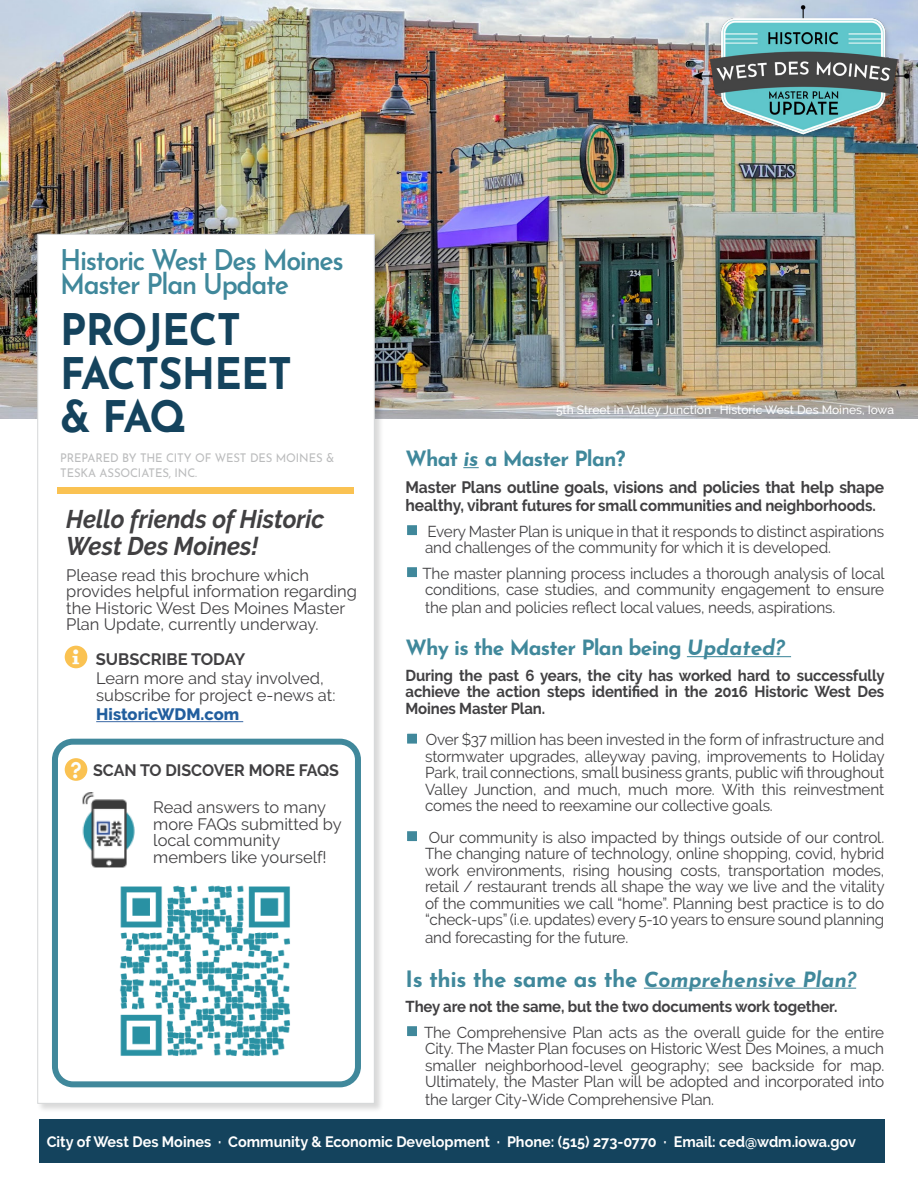
<style>
.page{position:relative;width:918px;height:1188px;background:#fff}
.page>*{position:absolute;margin:0;border:0;box-sizing:border-box;transform-origin:0 0}
.t1{font:700 43.5px/43.5px "Josefin Sans";letter-spacing:-.02em;color:#14435d;scale:.95 1}
.t2{font:600 28.5px/24px "Josefin Sans";letter-spacing:-.05em;color:#40889b;scale:.94 1}
.t3{font:italic 700 25.5px/27px "Raleway";color:#414042;scale:.93 1}
.t4{font:700 22.5px "Josefin Sans";letter-spacing:-.02em;color:#40889b}
.t5{font:700 21px "Josefin Sans";letter-spacing:-.04em;color:#40889b}
.t6{font:19.5px "Sosa";color:#faffff}
.t7{font:16.5px/16.5px "Raleway";color:#414042}
.t8{font:700 16.5px "Raleway";letter-spacing:-.01em;color:#414042;scale:.95 1}
.t9{font:700 16.5px "Raleway";letter-spacing:-.01em;color:#414042}
.t10{font:800 16.5px "Raleway";color:#215e9e}
.t11{font:16.5px "Sosa";color:#faffff}
.t12{font:15.75px/16.5px "Raleway";letter-spacing:-.01em;color:#414042}
.t13{font:700 15.75px/16.5px "Raleway";letter-spacing:-.01em;color:#414042;text-align:justify;scale:.95 1}
.t14{font:700 15px "Raleway";color:#fff;scale:.96 1}
.t15{font:12px/15px "Josefin Sans";letter-spacing:-.01em;color:#bbbcbd;scale:.95 1}
.t16{font:500 12px "Raleway";color:#fff}
.s1{font-style:italic}
.s2{font-weight:700;font-size:16.5px}
.s3{font-weight:700}
.s4{font-style:italic;font-size:21px}
</style>
<div class="page">
<img style="left:0;top:0;width:917px;height:419px">
<div style="left:37px;top:234px;width:347px;height:879px;background:#000;opacity:.15"></div>
<div style="left:37px;top:234px;width:338px;height:870px;background:#fff;border:1px solid #d5d7d8"></div>
<div style="left:52px;top:739px;width:309px;height:348px;border:6px solid #40889b;border-radius:18px"></div>
<svg style="left:463px;top:467px;width:16px;height:1px"></svg>
<hr style="left:687px;top:656px;width:104px;height:1px;background:#40889b">
<hr style="left:644px;top:988px;width:212px;height:1px;background:#40889b">
<div style="left:406px;top:524px;width:12px;height:13px;background:#40889b;border:2px solid #fff"></div>
<div style="left:406px;top:566px;width:12px;height:13px;background:#40889b;border:2px solid #fff"></div>
<div style="left:406px;top:732px;width:12px;height:13px;background:#40889b;border:2px solid #fff"></div>
<div style="left:406px;top:830px;width:12px;height:13px;background:#40889b;border:2px solid #fff"></div>
<div style="left:406px;top:1025px;width:12px;height:13px;background:#40889b;border:2px solid #fff"></div>
<div style="left:57px;top:487px;width:297px;height:7px;background:#fac252"></div>
<img style="left:683px;top:0;width:235px;height:153px">
<hr style="left:96px;top:721px;width:147px;height:1px;background:#3a68a5">
<div style="left:65px;top:646px;width:22px;height:22px;background:#fac252;border-radius:50%"></div>
<img style="left:119px;top:885px;width:171px;height:171px">
<div style="left:39px;top:1119px;width:845px;height:44px;background:#14435d"></div>
<img style="left:82px;top:792px;width:53px;height:76px">
<div style="left:65px;top:758px;width:22px;height:23px;background:#fac252;border-radius:50%"></div>
<h2 class="t2" style="left:60px;top:244px;width:303px">Historic West Des Moines<br>Master Plan Update</h2>
<h1 class="t1" style="left:60px;top:302px;width:245px">PROJECT<br>FACTSHEET &amp; FAQ</h1>
<p class="t15" style="left:60px;top:449px;width:290px">PREPARED BY THE CITY OF WEST DES MOINES &amp;<br>TESKA ASSOCIATES, INC.</p>
<h3 class="t3" style="left:66px;top:506px;width:279px">Hello friends of Historic<br>West Des Moines!</h3>
<p class="t7" style="left:66px;top:567px;width:292px">Please read this brochure which provides helpful information regarding the Historic West Des Moines Master Plan Update, currently underway.</p>
<p class="t9" style="left:96px;top:650px;width:151px">SUBSCRIBE TODAY</p>
<p class="t7" style="left:96px;top:670px;width:241px">Learn more and stay involved, subscribe for project e-news at:</p>
<p class="t10" style="left:96px;top:705px;width:145px">HistoricWDM.com</p>
<p class="t6" style="left:66px;top:646px;width:21px">i</p>
<p class="t11" style="left:68px;top:760px;width:18px">?</p>
<p class="t9" style="left:93px;top:761px;width:247px">SCAN TO DISCOVER MORE FAQS</p>
<p class="t7" style="left:153px;top:799px;width:190px">Read answers to many more FAQs submitted by local community members like yourself!</p>
<p class="t16" style="left:556px;top:403px;width:340px">5th Street in Valley Junction · Historic West Des Moines, Iowa</p>
<h3 class="t5" style="left:406px;top:440px;width:221px">What <span class="s1">is</span> a Master Plan?</h3>
<p class="t8" style="left:406px;top:478px;width:505px">Master Plans outline goals, visions and policies that help shape</p>
<p class="t12" style="left:427px;top:493px;width:458px;line-height:25.5px;text-indent:-22px"><span class="s2">healthy, vibra</span><span class="s3">nt futures for small communities and neighborhoods.<br></span>Every Master Plan is unique in that it responds to distinct aspirations</p>
<p class="t12" style="left:422px;top:535px;width:464px;line-height:25.5px">and challenges of the community for which it is developed.<br>The master planning process includes a thorough analysis of local</p>
<p class="t12" style="left:425px;top:581px;width:461px;line-height:18px">conditions, case studies, and community engagement to ensure the plan and policies reflect local values, needs, aspirations.</p>
<h3 class="t5" style="left:406px;top:629px;width:381px">Why is the Master Plan being <span class="s1">Updated?</span></h3>
<p class="t13" style="left:406px;top:667px;width:506px">During the past 6 years, the city has worked hard to successfully achieve the action steps identified in the 2016 Historic West Des Moines Master Plan.</p>
<p class="t12" style="left:425px;top:731px;width:461px;text-align:justify">Over $37 million has been invested in the form of infrastructure and stormwater upgrades, alleyway paving, improvements to Holiday Park, trail connections, small business grants, public wifi throughout Valley Junction, and much, much more. With this reinvestment comes the need to reexamine our collective goals.</p>
<p class="t12" style="left:425px;top:829px;width:461px;text-align:justify">Our community is also impacted by things outside of our control.<br>The changing nature of technology, online shopping, covid, hybrid work environments, rising housing costs, transportation modes, retail / restaurant trends all shape the way we live and the vitality of the communities we call “home”. Planning best practice is to do “check-ups” (i.e. updates) every 5-10 years to ensure sound planning</p>
<p class="t12" style="left:425px;top:929px;width:205px">and forecasting for the future.</p>
<h3 class="t4" style="left:406px;top:959px;width:452px">Is this the same as the <span class="s4">Comprehensive Plan?</span></h3>
<p class="t13" style="left:406px;top:998px;width:456px">They are not the same, but the two documents work together.</p>
<p class="t12" style="left:424px;top:1024px;width:462px;text-align:justify">The Comprehensive Plan acts as the overall guide for the entire City. The Master Plan focuses on Historic West Des Moines, a much smaller neighborhood-level geography; see backside for map.<br>Ultimately, the Master Plan will be adopted and incorporated into</p>
<p class="t12" style="left:425px;top:1091px;width:291px">the larger City-Wide Comprehensive Plan.</p>
<p class="t14" style="left:47px;top:1133px;width:844px">City of West Des Moines · Community &amp; Economic Development · Phone: (515) 273-0770 · Email: ced@wdm.iowa.gov</p>
</div>
